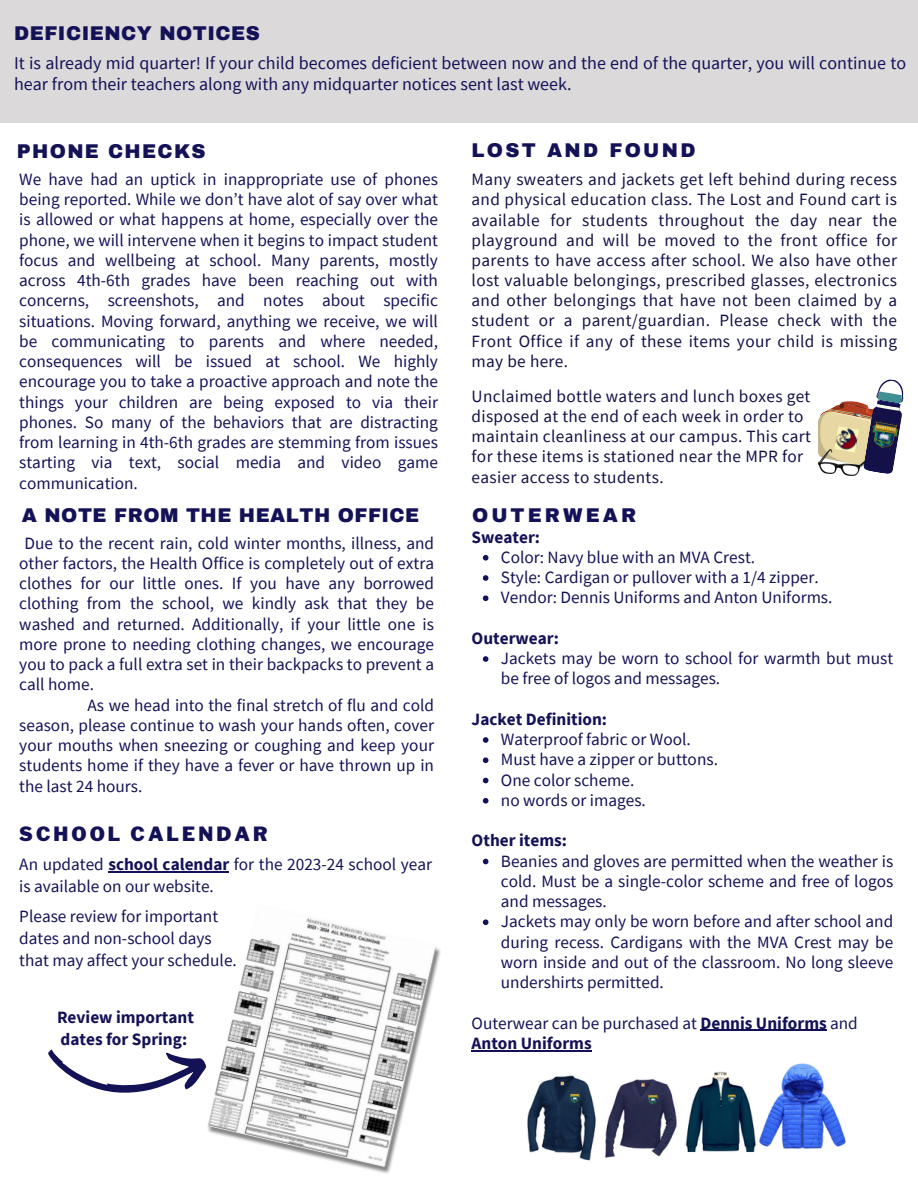
<style>
.page{position:relative;width:918px;height:1188px;background:#fff}
.page>*{position:absolute;margin:0;border:0;box-sizing:border-box;transform-origin:0 0}
.t1{font:900 19.5px "Archivo";letter-spacing:.025em;color:#141257}
.t2{font:900 19.5px "Libre Franklin";letter-spacing:.16em;color:#141257}
.t3{font:900 19.5px "Archivo";letter-spacing:.12em;color:#141257}
.t4{font:900 19.5px "Archivo";letter-spacing:.065em;color:#141257}
.t5{font:900 19.5px "Archivo";letter-spacing:.16em;color:#141257}
.t6{font:18px/21.3px "Source Sans Pro";color:#141257}
.t7{font:17.25px/20.2px "Source Sans Pro";color:#141257;text-align:justify}
.t8{font:17.25px/20.2px "Source Sans Pro";letter-spacing:.02em;color:#131147;text-align:justify}
.t9{font:700 17.25px/21.3px "Source Sans Pro";color:#141257}
.s1{font-weight:700}
</style>
<div class="page">
<div style="left:0;top:0;width:918px;height:123px;background:#dbd9d9"></div>
<svg style="left:818px;top:379px;width:86px;height:96px"></svg>
<img style="left:869px;top:420px;width:32px;height:33px">
<img style="left:834px;top:426px;width:25px;height:27px">
<svg style="left:483px;top:555px;width:5px;height:6px"></svg>
<svg style="left:483px;top:575px;width:5px;height:6px"></svg>
<svg style="left:483px;top:595px;width:5px;height:6px"></svg>
<svg style="left:483px;top:656px;width:5px;height:6px"></svg>
<svg style="left:483px;top:737px;width:5px;height:6px"></svg>
<svg style="left:483px;top:757px;width:5px;height:6px"></svg>
<svg style="left:483px;top:778px;width:5px;height:5px"></svg>
<svg style="left:483px;top:798px;width:5px;height:6px"></svg>
<svg style="left:483px;top:859px;width:5px;height:5px"></svg>
<svg style="left:483px;top:919px;width:5px;height:6px"></svg>
<hr style="left:700px;top:1030px;width:127px;height:1px;background:#141257">
<hr style="left:472px;top:1050px;width:120px;height:1px;background:#141257">
<img style="left:527px;top:1075px;width:150px;height:86px">
<img style="left:685px;top:1063px;width:161px;height:89px">
<img style="left:207px;top:918px;width:234px;height:256px">
<svg style="left:48px;top:1049px;width:158px;height:44px"></svg>
<hr style="left:108px;top:871px;width:121px;height:2px;background:#141257">
<p class="t1" style="left:14px;top:23px;width:247px">DEFICIENCY NOTICES</p>
<p class="t6" style="left:14px;top:52px;width:893px">It is already mid quarter! If your child becomes deficient between now and the end of the quarter, you will continue to hear from their teachers along with any midquarter notices sent last week.</p>
<p class="t4" style="left:17px;top:141px;width:190px">PHONE CHECKS</p>
<p class="t7" style="left:19px;top:169px;width:420px">We have had an uptick in inappropriate use of phones being reported. While we don’t have alot of say over what is allowed or what happens at home, especially over the phone, we will intervene when it begins to impact student focus and wellbeing at school. Many parents, mostly across 4th-6th grades have been reaching out with concerns, screenshots, and notes about specific situations. Moving forward, anything we receive, we will be communicating to parents and where needed, consequences will be issued at school. We highly encourage you to take a proactive approach and note the things your children are being exposed to via their phones. So many of the behaviors that are distracting from learning in 4th-6th grades are stemming from issues starting via text, social media and video game communication.</p>
<h4 class="t1" style="left:22px;top:505px;width:399px">A NOTE FROM THE HEALTH OFFICE</h4>
<p class="t7" style="left:19px;top:532px;width:416px;text-indent:5px">Due to the recent rain, cold winter months, illness, and other factors, the Health Office is completely out of extra clothes for our little ones. If you have any borrowed clothing from the school, we kindly ask that they be washed and returned. Additionally, if your little one is more prone to needing clothing changes, we encourage you to pack a full extra set in their backpacks to prevent a call home.</p>
<h2 class="t7" style="left:19px;top:694px;width:416px;text-indent:68px">As we head into the final stretch of flu and cold season, please continue to wash your hands often, cover your mouths when sneezing or coughing and keep your students home if they have a fever or have thrown up in the last 24 hours.</h2>
<h4 class="t2" style="left:19px;top:822px;width:250px">SCHOOL CALENDAR</h4>
<p class="t7" style="left:19px;top:853px;width:414px;line-height:21.9px">An updated <span class="s1">school calendar</span> for the 2023-24 school year is available on our website.</p>
<h4 class="t7" style="left:19px;top:906px;width:200px">Please review for important</h4>
<p class="t7" style="left:19px;top:928px;width:194px">dates and non-school days</p>
<p class="t7" style="left:19px;top:950px;width:219px">that may affect your schedule.</p>
<h4 class="t9" style="left:57px;top:1006px;width:139px">Review important dates for Spring:</h4>
<p class="t3" style="left:472px;top:140px;width:225px">LOST AND FOUND</p>
<h2 class="t8" style="left:472px;top:169px;width:427px">Many sweaters and jackets get left behind during recess and physical education class. The Lost and Found cart is available for students throughout the day near the playground and will be moved to the front office for parents to have access after school. We also have other lost valuable belongings, prescribed glasses, electronics and other belongings that have not been claimed by a student or a parent/guardian. Please check with the Front Office if any of these items your child is missing may be here.</h2>
<h3 class="t8" style="left:472px;top:386px;width:340px">Unclaimed bottle waters and lunch boxes get</h3>
<h2 class="t8" style="left:472px;top:406px;width:333px">disposed at the end of each week in order to</h2>
<p class="t8" style="left:472px;top:426px;width:341px">maintain cleanliness at our campus. This cart</p>
<h2 class="t8" style="left:472px;top:446px;width:333px">for these items is stationed near the MPR for</h2>
<p class="t8" style="left:472px;top:466px;width:194px">easier access to students.</p>
<p class="t5" style="left:472px;top:505px;width:166px">OUTERWEAR</p>
<p class="t9" style="left:472px;top:526px;width:70px">Sweater:</p>
<p class="t7" style="left:501px;top:547px;width:256px">Color: Navy blue with an MVA Crest.</p>
<p class="t7" style="left:501px;top:567px;width:319px">Style: Cardigan or pullover with a 1/4 zipper.</p>
<p class="t7" style="left:501px;top:587px;width:333px">Vendor: Dennis Uniforms and Anton Uniforms.</p>
<p class="t9" style="left:472px;top:627px;width:89px">Outerwear:</p>
<p class="t7" style="left:501px;top:648px;width:394px">Jackets may be worn to school for warmth but must be free of logos and messages.</p>
<p class="t9" style="left:472px;top:708px;width:137px">Jacket Definition:</p>
<p class="t7" style="left:501px;top:729px;width:191px">Waterproof fabric or Wool.</p>
<p class="t7" style="left:501px;top:749px;width:219px">Must have a zipper or buttons.</p>
<h2 class="t7" style="left:501px;top:769px;width:135px">One color scheme.</h2>
<p class="t7" style="left:501px;top:790px;width:146px">no words or images.</p>
<p class="t9" style="left:472px;top:830px;width:97px">Other items:</p>
<h1 class="t7" style="left:501px;top:850px;width:394px">Beanies and gloves are permitted when the weather is cold. Must be a single-color scheme and free of logos and messages.</h1>
<p class="t7" style="left:501px;top:911px;width:394px">Jackets may only be worn before and after school and during recess. Cardigans with the MVA Crest may be worn inside and out of the classroom. No long sleeve undershirts permitted.</p>
<p class="t7" style="left:472px;top:1012px;width:388px">Outerwear can be purchased at <span class="s1">Dennis Uniforms</span> and</p>
<p class="t9" style="left:472px;top:1032px;width:122px">Anton Uniforms</p>
</div>
